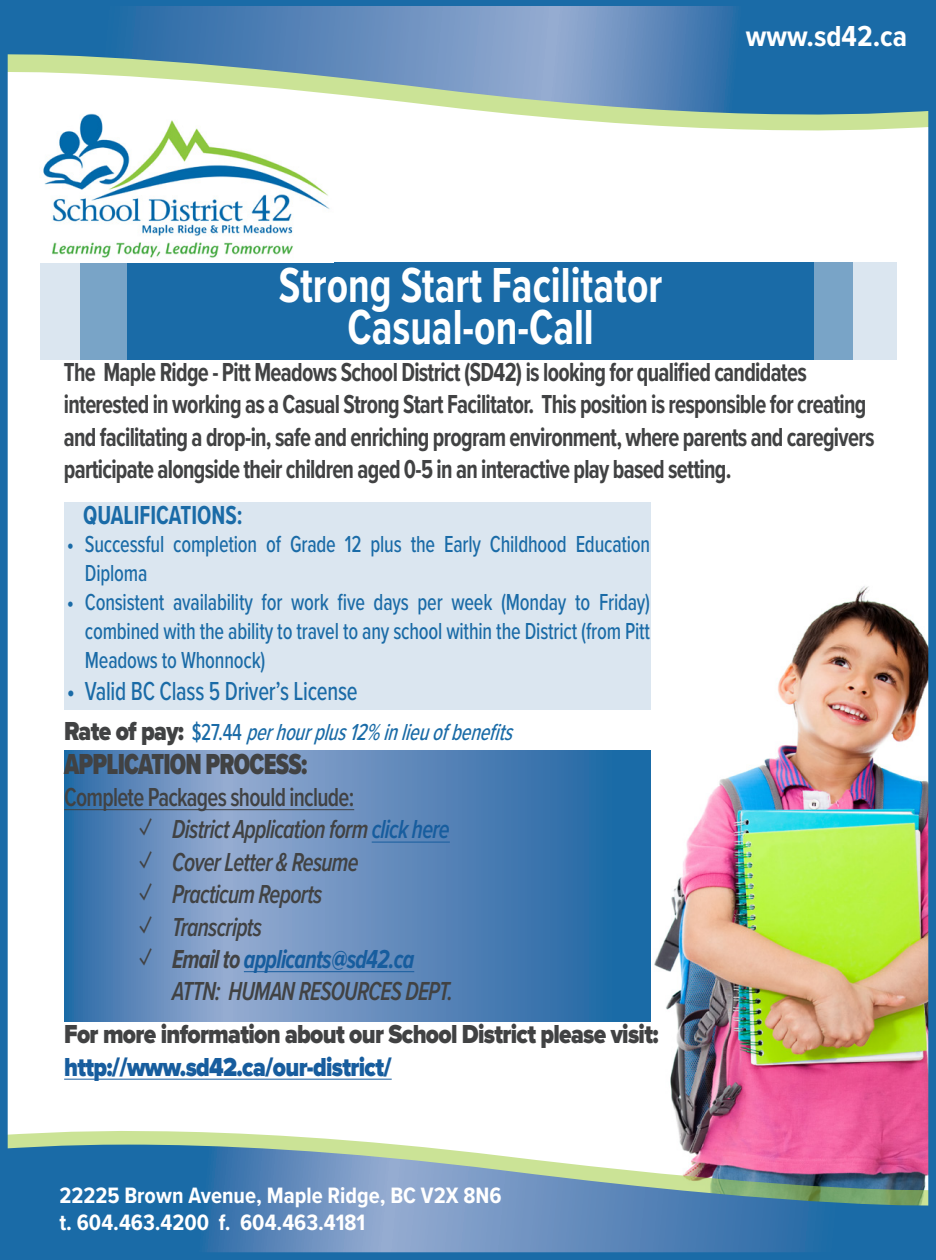
<style>
.page{position:relative;width:936px;height:1260px;background:#fff}
.page>*{position:absolute;margin:0;border:0;box-sizing:border-box;transform-origin:0 0}
.t1{font:700 51px "Proxima Nova Cond";color:#fff;scale:.85 1}
.t2{font:900 30px "Proxima Nova Cond";letter-spacing:-.03em;color:#414243;scale:.85 1}
.t3{font:700 30px "Proxima Nova Cond";color:#fff}
.t4{font:700 27px/32.4px "Proxima Nova Cond";letter-spacing:-.03em;color:#414243;scale:.85 1}
.t5{font:italic 600 27px "Proxima Nova Cond";letter-spacing:-.03em;color:#414243;scale:.85 1}
.t6{font:900 27px "Proxima Nova";letter-spacing:-.03em;color:#414243;scale:.85 1}
.t7{font:900 27px "Proxima Nova";letter-spacing:-.03em;color:#175d9e;scale:.85 1}
.t8{font:600 27px "Proxima Nova Cond";letter-spacing:-.03em;color:#414243;scale:.85 1}
.t9{font:500 27px "Proxima Nova Cond";letter-spacing:-.01em;color:#1a6ba7;scale:.85 1}
.t10{font:italic 700 27px "Proxima Nova Cond";letter-spacing:-.03em;color:#175d9e;scale:.85 1}
.t11{font:700 27px "Proxima Nova Cond";color:#1a6ba7;scale:.85 1}
.t12{font:500 24px/28.8px "Proxima Nova Cond";letter-spacing:-.01em;color:#1a6ba7;scale:.85 1}
.t13{font:italic 500 24px "Proxima Nova Cond";color:#1a6ba7;scale:.85 1}
.t14{font:700 23.1px "Proxima Nova Cond";color:#fff}
.s1{font-family:"Proxima Nova";font-weight:900;font-style:normal;font-size:27px;color:#414243}
.s2{font-style:normal}
.s3{color:#175d9e}
.s4{font-weight:600;color:#414243}
.s5{color:#414243}
</style>
<div class="page">
<img style="left:650px;top:581px;width:277px;height:547px">
<div style="left:40px;top:262px;width:856px;height:98px;background:#dbe6f0"></div>
<div style="left:80px;top:262px;width:773px;height:98px;background:#79a4c7"></div>
<div style="left:127px;top:262px;width:687px;height:98px;background:#1a6ba7"></div>
<svg style="left:9px;top:1128px;width:918px;height:17px"></svg>
<svg style="left:9px;top:1145px;width:918px;height:106px;background:#658ab0"></svg>
<svg style="left:684px;top:127px;width:243px;height:4px"></svg>
<div style="left:0;top:0;width:936px;height:1260px;border:8px solid #1a6ba7"></div>
<svg style="left:4px;top:6px;width:932px;height:121px;background:#749fba"></svg>
<svg style="left:64px;top:750px;width:587px;height:272px;background:#5887b9"></svg>
<hr style="left:64px;top:809px;width:290px;height:1px;background:#414243">
<hr style="left:372px;top:842px;width:78px;height:1px;background:#175d9e">
<hr style="left:244px;top:971px;width:170px;height:1px;background:#175d9e">
<div style="left:64px;top:502px;width:586px;height:208px;background:#dbe6f0"></div>
<img style="left:40px;top:109px;width:293px;height:149px">
<hr style="left:64px;top:1079px;width:328px;height:1px;background:#175d9e">
<p class="t3" style="left:746px;top:18px;width:163px">www.sd42.ca</p>
<p class="t1" style="left:279px;top:255px;width:453px">Strong Start Facilitator</p>
<p class="t1" style="left:348px;top:297px;width:291px">Casual-on-Call</p>
<p class="t4" style="left:64px;top:357px;width:955px">The Maple Ridge - Pitt Meadows School District (SD42) is looking for qualified candidates interested in working as a Casual Strong Start Facilitator. This position is responsible for creating and facilitating a drop-in, safe and enriching program environment, where parents and caregivers participate alongside their children aged 0-5 in an interactive play based setting.</p>
<p class="t11" style="left:83px;top:498px;width:189px">QUALIFICATIONS:</p>
<p class="t12" style="left:85px;top:530px;width:667px;text-indent:-18px">• Successful completion of Grade 12 plus the Early Childhood Education<br>Diploma</p>
<p class="t12" style="left:85px;top:588px;width:667px;text-align:justify;text-indent:-18px">• Consistent availability for work five days per week (Monday to Friday) combined with the ability to travel to any school within the District (from Pitt Meadows to Whonnock)</p>
<p class="t9" style="left:67px;top:675px;width:344px">• Valid BC Class 5 Driver’s License</p>
<p class="t13" style="left:64px;top:717px;width:538px"><span class="s1">R a t e o f p a y :</span> <span class="s2">$ 2 7 . 4 4</span> perhourplus12%inlieuofbenefits</p>
<p class="t2" style="left:64px;top:746px;width:288px">APPLICATION PROCESS:</p>
<p class="t8" style="left:64px;top:781px;width:343px">Complete Packages should include:</p>
<p class="t5" style="left:139px;top:813px;width:367px">✓ District Application form <span class="s3">click here</span></p>
<p class="t5" style="left:139px;top:846px;width:260px">✓ Cover Letter &amp; Resume</p>
<p class="t5" style="left:139px;top:878px;width:217px">✓ Practicum Reports</p>
<p class="t5" style="left:139px;top:911px;width:146px">✓ Transcripts</p>
<p class="t10" style="left:139px;top:943px;width:325px"><span class="s4">✓</span> <span class="s5">Email to</span> applicants@sd42.ca</p>
<p class="t5" style="left:172px;top:975px;width:332px">ATTN: HUMAN RESOURCES DEPT.</p>
<p class="t6" style="left:64px;top:1018px;width:701px">For more information about our School District please visit:</p>
<p class="t7" style="left:64px;top:1050px;width:387px">http://www.sd42.ca/our-district/</p>
<p class="t14" style="left:59px;top:1181px;width:444px">22225 Brown Avenue, Maple Ridge, BC V2X 8N6</p>
<p class="t14" style="left:59px;top:1209px;width:308px">t. 604.463.4200 f. 604.463.4181</p>
</div>
